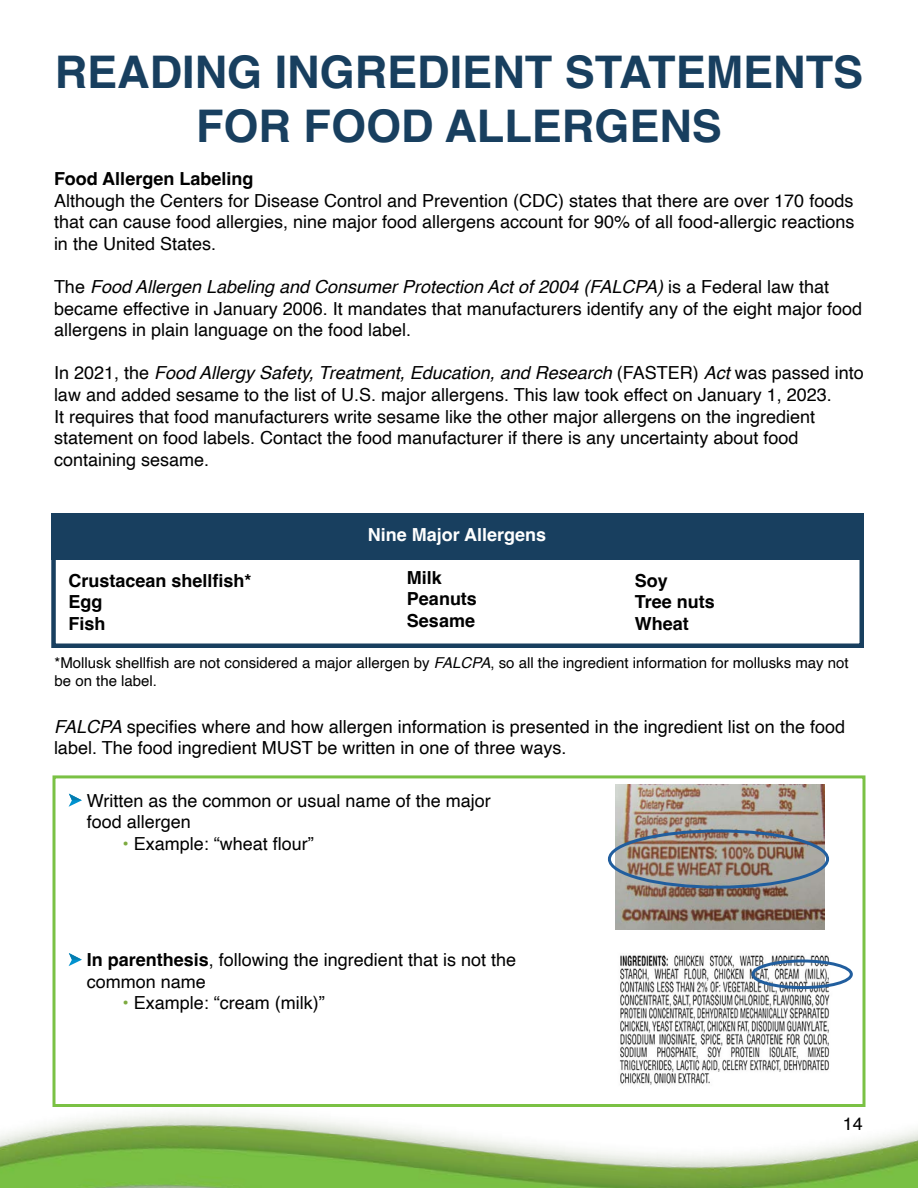
<style>
.page{position:relative;width:918px;height:1188px;background:#fff}
.page>*{position:absolute;margin:0;border:0;box-sizing:border-box;transform-origin:0 0}
.t1{font:700 45px/54px "Helvetica";color:#183f5f;text-align:center}
.t2{font:18px/21.6px "Helvetica";color:#000}
.t3{font:700 18px "Helvetica";color:#000}
.t4{font:700 18px "Helvetica";color:#fff}
.t5{font:15px/18px "Helvetica";color:#000}
.s1{font-style:italic}
.s2{color:#7daa40}
.s3{font-weight:700}
</style>
<div class="page">
<img style="left:0;top:897px;width:918px;height:291px">
<div style="left:51px;top:513px;width:813px;height:46px;background:#183f5f"></div>
<div style="left:51px;top:540px;width:813px;height:108px;border:4px solid #183f5f"></div>
<img style="left:616px;top:785px;width:208px;height:144px">
<div style="left:52px;top:775px;width:814px;height:332px;border:3px solid #7ac144"></div>
<svg style="left:69px;top:794px;width:13px;height:13px"></svg>
<img style="left:616px;top:947px;width:222px;height:140px">
<svg style="left:69px;top:953px;width:13px;height:13px"></svg>
<div style="left:608px;top:830px;width:221px;height:59px;border:3px solid #215e9e;border-radius:50%"></div>
<div style="left:752px;top:960px;width:101px;height:29px;border:3px solid #215e9e;border-radius:50%"></div>
<p class="t1" style="left:55px;top:50px;width:810px">READING INGREDIENT STATEMENTS<br>FOR FOOD ALLERGENS</p>
<p class="t3" style="left:54px;top:168px;width:201px">Food Allergen Labeling</p>
<p class="t2" style="left:54px;top:190px;width:802px;text-align:justify">Although the Centers for Disease Control and Prevention (CDC) states that there are over 170 foods that can cause food allergies, nine major food allergens account for 90% of all food-allergic reactions in the United States.</p>
<p class="t2" style="left:54px;top:276px;width:810px">The <span class="s1">Food Allergen Labeling and Consumer Protection Act of 2004 (FALCPA)</span> is a Federal law that became effective in January 2006. It mandates that manufacturers identify any of the eight major food allergens in plain language on the food label.</p>
<p class="t2" style="left:54px;top:363px;width:812px">In 2021, the <span class="s1">Food Allergy Safety, Treatment, Education, and Research</span> (FASTER) <span class="s1">Act</span> was passed into law and added sesame to the list of U.S. major allergens. This law took effect on January 1, 2023.<br>It requires that food manufacturers write sesame like the other major allergens on the ingredient statement on food labels. Contact the food manufacturer if there is any uncertainty about food containing sesame.</p>
<p class="t4" style="left:368px;top:524px;width:180px">Nine Major Allergens</p>
<p class="t3" style="left:407px;top:566px;width:37px">Milk</p>
<p class="t3" style="left:407px;top:588px;width:72px">Peanuts</p>
<p class="t3" style="left:407px;top:610px;width:70px">Sesame</p>
<p class="t3" style="left:69px;top:570px;width:185px">Crustacean shellfish*</p>
<p class="t3" style="left:69px;top:591px;width:36px">Egg</p>
<p class="t3" style="left:69px;top:613px;width:39px">Fish</p>
<p class="t3" style="left:635px;top:570px;width:35px">Soy</p>
<p class="t3" style="left:635px;top:591px;width:82px">Tree nuts</p>
<p class="t3" style="left:635px;top:613px;width:55px">Wheat</p>
<p class="t5" style="left:55px;top:654px;width:796px">*Mollusk shellfish are not considered a major allergen by <span class="s1">FALCPA</span>, so all the ingredient information for mollusks may not be on the label.</p>
<p class="t2" style="left:54px;top:716px;width:793px"><span class="s1">FALCPA</span> specifies where and how allergen information is presented in the ingredient list on the food label. The food ingredient MUST be written in one of three ways.</p>
<p class="t2" style="left:87px;top:790px;width:405px">Written as the common or usual name of the major food allergen</p>
<p class="t2" style="left:123px;top:833px;width:193px"><span class="s2">•</span> Example: “wheat flour”</p>
<p class="t2" style="left:87px;top:950px;width:431px"><span class="s3">In parenthesis</span>, following the ingredient that is not the common name</p>
<p class="t2" style="left:123px;top:993px;width:204px"><span class="s2">•</span> Example: “cream (milk)”</p>
<p class="t2" style="left:843px;top:1113px;width:22px">14</p>
</div>
